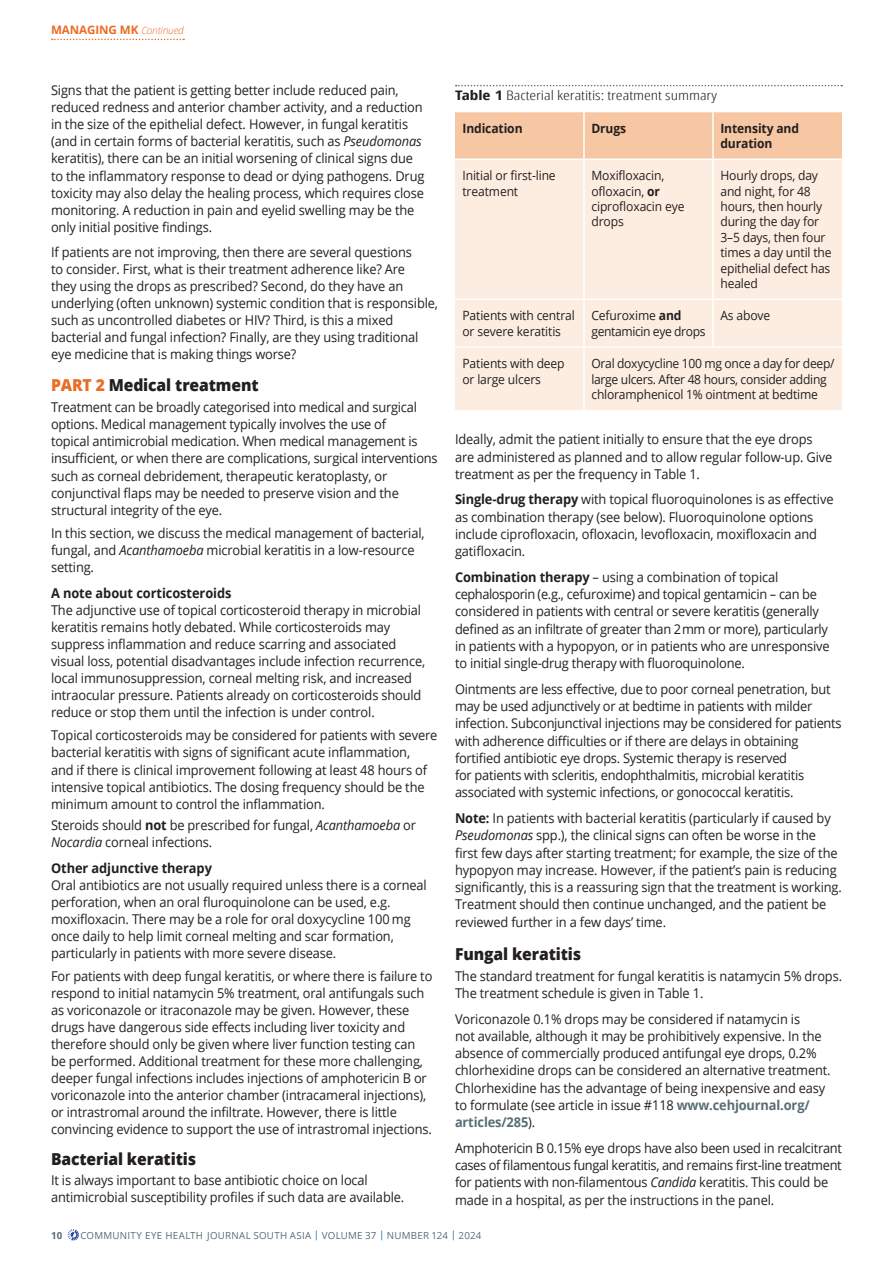
<style>
.page{position:relative;width:893px;height:1263px;background:#fff}
.page>*{position:absolute;margin:0;border:0;box-sizing:border-box;transform-origin:0 0}
.t1{font:800 16.5px "Open Sans";letter-spacing:-.005em;color:#231f20;scale:.95 1}
.t2{font:13.5px/17.2px "Open Sans";letter-spacing:-.01em;color:#231f20;scale:.95 1}
.t3{font:700 13.5px "Open Sans";letter-spacing:-.005em;color:#231f20;scale:.95 1}
.t4{font:300 13.2px "Open Sans Condensed";color:#231f20;scale:1.32 1}
.t5{font:12.75px/15.3px "Open Sans";letter-spacing:-.01em;color:#231f20;scale:.95 1}
.t6{font:700 12.75px/15.3px "Open Sans";letter-spacing:-.01em;color:#231f20;scale:.95 1}
.t7{font:12.75px/15.3px "Open Sans";letter-spacing:-.03em;color:#231f20;scale:.95 1}
.t8{font:700 11.7px "Open Sans";letter-spacing:-.005em;color:#e96d24}
.t9{font:9.75px "Open Sans";letter-spacing:.025em;color:#586d75}
.t10{font:700 9.75px "Open Sans";color:#586d75}
.s1{font-weight:300;font-style:italic;font-size:10.2px}
.s2{font-style:italic}
.s3{color:#e96d24}
.s4{font-weight:700}
.s5{font-weight:700;color:#586d75}
.s6{color:#006cb7}
</style>
<div class="page">
<svg style="left:68px;top:1229px;width:11px;height:11px"></svg>
<svg style="left:52px;top:39px;width:132px;height:1px"></svg>
<svg style="left:456px;top:85px;width:386px;height:1px"></svg>
<div style="left:455px;top:112px;width:387px;height:47px;background:#f7c7a3"></div>
<div style="left:455px;top:160px;width:387px;height:250px;background:#fdede0"></div>
<hr style="left:583px;top:112px;width:2px;height:47px;background:#fff">
<hr style="left:712px;top:112px;width:2px;height:47px;background:#fff">
<hr style="left:583px;top:160px;width:2px;height:139px;background:#fff">
<hr style="left:712px;top:160px;width:2px;height:139px;background:#fff">
<hr style="left:455px;top:299px;width:129px;height:1px;background:#fff">
<hr style="left:584px;top:299px;width:129px;height:1px;background:#fff">
<hr style="left:583px;top:300px;width:2px;height:46px;background:#fff">
<hr style="left:713px;top:299px;width:129px;height:1px;background:#fff">
<hr style="left:712px;top:300px;width:2px;height:46px;background:#fff">
<hr style="left:455px;top:346px;width:129px;height:2px;background:#fff">
<hr style="left:584px;top:346px;width:129px;height:2px;background:#fff">
<hr style="left:583px;top:348px;width:2px;height:62px;background:#fff">
<hr style="left:713px;top:346px;width:129px;height:2px;background:#fff">
<p class="t8" style="left:51px;top:22px;width:134px">MANAGING MK <span class="s1">Continued</span></p>
<p class="t2" style="left:51px;top:82px;width:395px">Signs that the patient is getting better include reduced pain, reduced redness and anterior chamber activity, and a reduction in the size of the epithelial defect. However, in fungal keratitis (and in certain forms of bacterial keratitis, such as <span class="s2">Pseudomonas </span>keratitis), there can be an initial worsening of clinical signs due to the inflammatory response to dead or dying pathogens. Drug toxicity may also delay the healing process, which requires close monitoring. A reduction in pain and eyelid swelling may be the only initial positive findings.</p>
<p class="t2" style="left:51px;top:243px;width:409px">If patients are not improving, then there are several questions<br>to consider. First, what is their treatment adherence like? Are<br>they using the drops as prescribed? Second, do they have an underlying (often unknown) systemic condition that is responsible, such as uncontrolled diabetes or HIV? Third, is this a mixed bacterial and fungal infection? Finally, are they using traditional eye medicine that is making things worse?</p>
<p class="t1" style="left:51px;top:373px;width:220px"><span class="s3">PART 2</span> Medical treatment</p>
<p class="t2" style="left:51px;top:398px;width:408px">Treatment can be broadly categorised into medical and surgical options. Medical management typically involves the use of<br>topical antimicrobial medication. When medical management is insufficient, or when there are complications, surgical interventions such as corneal debridement, therapeutic keratoplasty, or conjunctival flaps may be needed to preserve vision and the structural integrity of the eye.</p>
<p class="t2" style="left:51px;top:524px;width:395px">In this section, we discuss the medical management of bacterial, fungal, and <span class="s2">Acanthamoeba</span> microbial keratitis in a low-resource setting.</p>
<p class="t3" style="left:51px;top:584px;width:191px">A note about corticosteroids</p>
<p class="t2" style="left:51px;top:601px;width:395px">The adjunctive use of topical corticosteroid therapy in microbial keratitis remains hotly debated. While corticosteroids may suppress inflammation and reduce scarring and associated visual loss, potential disadvantages include infection recurrence, local immunosuppression, corneal melting risk, and increased intraocular pressure. Patients already on corticosteroids should reduce or stop them until the infection is under control.</p>
<p class="t2" style="left:51px;top:726px;width:408px">Topical corticosteroids may be considered for patients with severe bacterial keratitis with signs of significant acute inflammation,<br>and if there is clinical improvement following at least 48 hours of intensive topical antibiotics. The dosing frequency should be the minimum amount to control the inflammation.</p>
<p class="t2" style="left:51px;top:816px;width:386px">Steroids should <span class="s4">not</span> be prescribed for fungal, <span class="s2">Acanthamoeba</span> or<br><span class="s2">Nocardia</span> corneal infections.</p>
<p class="t3" style="left:51px;top:859px;width:171px">Other adjunctive therapy</p>
<p class="t2" style="left:51px;top:876px;width:397px">Oral antibiotics are not usually required unless there is a corneal perforation, when an oral fluroquinolone can be used, e.g. moxifloxacin. There may be a role for oral doxycycline 100 mg once daily to help limit corneal melting and scar formation, particularly in patients with more severe disease.</p>
<p class="t2" style="left:51px;top:967px;width:403px">For patients with deep fungal keratitis, or where there is failure to respond to initial natamycin 5% treatment, oral antifungals such as voriconazole or itraconazole may be given. However, these drugs have dangerous side effects including liver toxicity and therefore should only be given where liver function testing can be performed. Additional treatment for these more challenging, deeper fungal infections includes injections of amphotericin B or voriconazole into the anterior chamber (intracameral injections), or intrastromal around the infiltrate. However, there is little convincing evidence to support the use of intrastromal injections.</p>
<p class="t1" style="left:51px;top:1146px;width:154px">Bacterial keratitis</p>
<p class="t2" style="left:51px;top:1171px;width:373px">It is always important to base antibiotic choice on local antimicrobial susceptibility profiles if such data are available.</p>
<p class="t4" style="left:455px;top:87px;width:200px"><span class="s4">Table 1</span> Bacterial keratitis: treatment summary</p>
<p class="t6" style="left:462px;top:120px;width:65px">Indication</p>
<p class="t6" style="left:591px;top:120px;width:38px">Drugs</p>
<p class="t6" style="left:720px;top:120px;width:84px">Intensity and duration</p>
<p class="t5" style="left:462px;top:168px;width:100px">Initial or first-line treatment</p>
<p class="t5" style="left:591px;top:168px;width:100px">Moxifloxacin, ofloxacin, <span class="s4">or </span>ciprofloxacin eye drops</p>
<p class="t5" style="left:720px;top:168px;width:119px">Hourly drops, day and night, for 48 hours, then hourly during the day for<br>3–5 days, then four times a day until the epithelial defect has healed</p>
<p class="t5" style="left:462px;top:308px;width:120px">Patients with central or severe keratitis</p>
<p class="t7" style="left:591px;top:308px;width:122px">Cefuroxime <span class="s4">and </span>gentamicin eye drops</p>
<p class="t5" style="left:720px;top:308px;width:54px">As above</p>
<p class="t5" style="left:462px;top:355px;width:109px">Patients with deep or large ulcers</p>
<p class="t5" style="left:591px;top:355px;width:257px">Oral doxycycline 100 mg once a day for deep/ large ulcers. After 48 hours, consider adding chloramphenicol 1% ointment at bedtime</p>
<p class="t2" style="left:455px;top:430px;width:399px">Ideally, admit the patient initially to ensure that the eye drops are administered as planned and to allow regular follow-up. Give treatment as per the frequency in Table 1.</p>
<p class="t2" style="left:455px;top:491px;width:400px"><span class="s4">Single-drug therapy</span> with topical fluoroquinolones is as effective as combination therapy (see below). Fluoroquinolone options include ciprofloxacin, ofloxacin, levofloxacin, moxifloxacin and gatifloxacin.</p>
<p class="t2" style="left:455px;top:568px;width:396px"><span class="s4">Combination therapy</span> – using a combination of topical cephalosporin (e.g., cefuroxime) and topical gentamicin – can be considered in patients with central or severe keratitis (generally defined as an infiltrate of greater than 2 mm or more), particularly in patients with a hypopyon, or in patients who are unresponsive to initial single-drug therapy with fluoroquinolone.</p>
<p class="t2" style="left:455px;top:680px;width:409px">Ointments are less effective, due to poor corneal penetration, but may be used adjunctively or at bedtime in patients with milder infection. Subconjunctival injections may be considered for patients with adherence difficulties or if there are delays in obtaining fortified antibiotic eye drops. Systemic therapy is reserved<br>for patients with scleritis, endophthalmitis, microbial keratitis associated with systemic infections, or gonococcal keratitis.</p>
<p class="t2" style="left:455px;top:809px;width:409px"><span class="s4">Note:</span> In patients with bacterial keratitis (particularly if caused by <span class="s2">Pseudomonas</span> spp.), the clinical signs can often be worse in the first few days after starting treatment; for example, the size of the hypopyon may increase. However, if the patient’s pain is reducing significantly, this is a reassuring sign that the treatment is working.<br>Treatment should then continue unchanged, and the patient be reviewed further in a few days’ time.</p>
<p class="t1" style="left:455px;top:942px;width:134px">Fungal keratitis</p>
<p class="t2" style="left:455px;top:967px;width:409px">The standard treatment for fungal keratitis is natamycin 5% drops.<br>The treatment schedule is given in Table 1.</p>
<p class="t2" style="left:455px;top:1010px;width:397px">Voriconazole 0.1% drops may be considered if natamycin is<br>not available, although it may be prohibitively expensive. In the absence of commercially produced antifungal eye drops, 0.2% chlorhexidine drops can be considered an alternative treatment.<br>Chlorhexidine has the advantage of being inexpensive and easy to formulate (see article in issue #118 <span class="s5">www.cehjournal.org/ articles/285</span>).</p>
<p class="t2" style="left:455px;top:1139px;width:409px">Amphotericin B 0.15% eye drops have also been used in recalcitrant cases of filamentous fungal keratitis, and remains first-line treatment for patients with non-filamentous <span class="s2">Candida</span> keratitis. This could be made in a hospital, as per the instructions in the panel.</p>
<p class="t10" style="left:51px;top:1228px;width:13px">10</p>
<p class="t9" style="left:80px;top:1228px;width:402px">COMMUNITY EYE HEALTH JOURNAL SOUTH ASIA <span class="s6">|</span> VOLUME 37 <span class="s6">|</span> NUMBER 124 <span class="s6">|</span> 2024</p>
</div>
